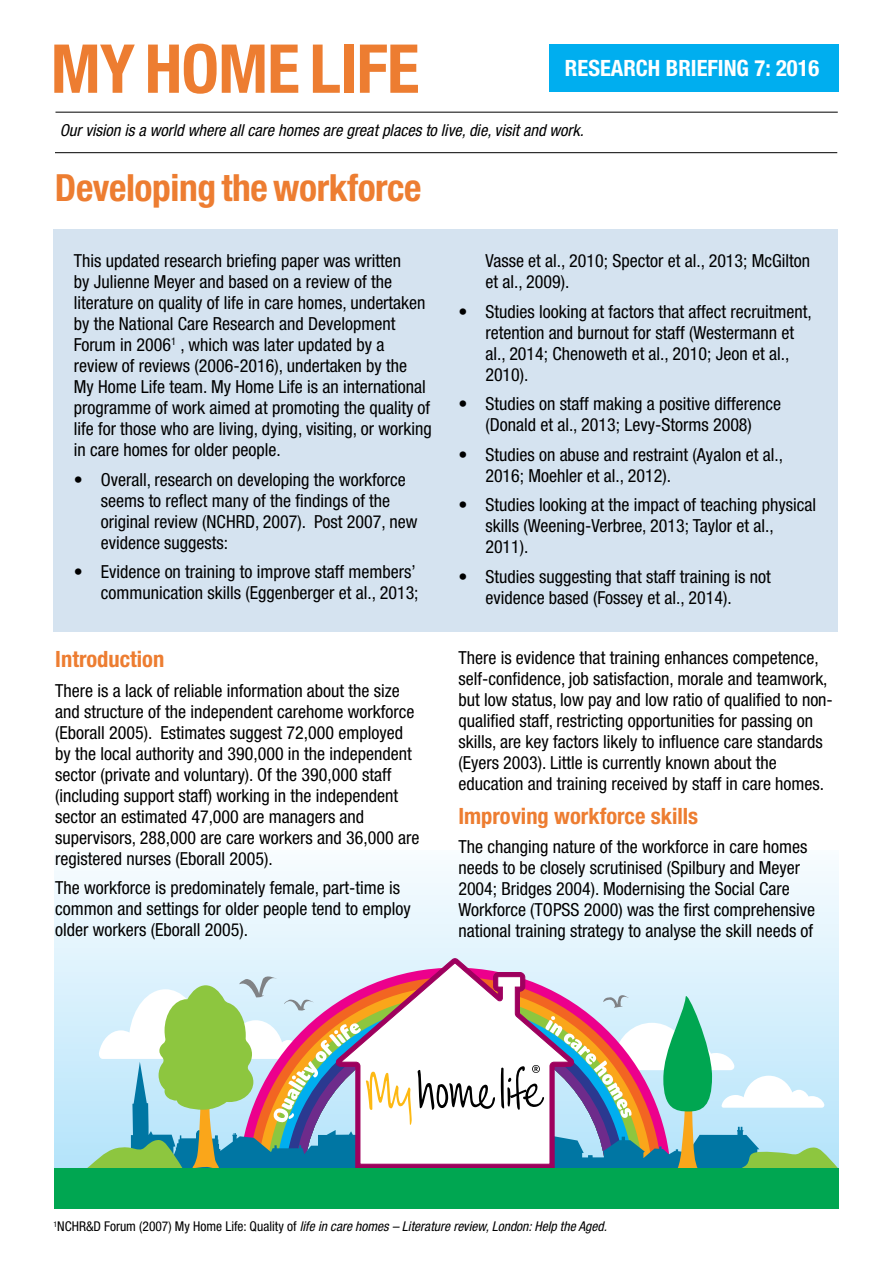
<style>
.page{position:relative;width:893px;height:1263px;background:#fff}
.page>*{position:absolute;margin:0;border:0;box-sizing:border-box;transform-origin:0 0}
.t1{font:700 condensed 67.5px "Helvetica Neue";letter-spacing:-.01em;color:#ed7d31}
.t2{font:700 condensed 37.5px "Helvetica Neue";letter-spacing:-.01em;color:#ed7d31}
.t3{font:700 condensed 22.5px "Helvetica Neue";color:#ed7d31}
.t4{font:700 condensed 22.5px "Helvetica Neue";color:#fff}
.t5{font:condensed 18px/21px "Helvetica Neue";color:#000}
.t6{font:italic condensed 16.5px "Helvetica Neue";color:#000}
.Footnote_text{font:italic condensed 13.5px "Helvetica Neue";color:#000}
.s1{font-style:normal}
</style>
<div class="page">
<svg style="left:54px;top:867px;width:785px;height:301px"></svg>
<svg style="left:335px;top:957px;width:240px;height:211px"></svg>
<svg style="left:87px;top:973px;width:408px;height:195px"></svg>
<svg style="left:501px;top:988px;width:337px;height:180px"></svg>
<div style="left:54px;top:1168px;width:785px;height:41px;background:#00a651"></div>
<div style="left:53px;top:229px;width:785px;height:402px;background:#d5e3f0"></div>
<hr style="left:55px;top:112px;width:783px;height:1px;background:#000">
<hr style="left:55px;top:152px;width:782px;height:1px;background:#000">
<div style="left:549px;top:44px;width:290px;height:48px;background:#00aeef"></div>
<p class="t1" style="left:51px;top:28px;width:370px">MY HOME LIFE</p>
<p class="t6" style="left:60px;top:121px;width:526px">Our vision is a world where all care homes are great places to live, die, visit and work.</p>
<p class="t4" style="left:565px;top:54px;width:256px">RESEARCH BRIEFING 7: 2016</p>
<p class="t2" style="left:55px;top:165px;width:368px">Developing the workforce</p>
<p class="t5" style="left:74px;top:250px;width:360px">This updated research briefing paper was written<br>by Julienne Meyer and based on a review of the literature on quality of life in care homes, undertaken by the National Care Research and Development Forum in 2006<sup>1</sup> , which was later updated by a review of reviews (2006-2016), undertaken by the<br>My Home Life team. My Home Life is an international programme of work aimed at promoting the quality of life for those who are living, dying, visiting, or working in care homes for older people.</p>
<p class="t5" style="left:101px;top:469px;width:318px;text-indent:-27px">• Overall, research on developing the workforce seems to reflect many of the findings of the original review (NCHRD, 2007). Post 2007, new evidence suggests:</p>
<p class="t5" style="left:74px;top:561px;width:346px;text-align:right">• Evidence on training to improve staff members’ communication skills (Eggenberger et al., 2013;</p>
<p class="t3" style="left:55px;top:645px;width:111px">Introduction</p>
<p class="t5" style="left:55px;top:679px;width:366px">There is a lack of reliable information about the size and structure of the independent carehome workforce (Eborall 2005). Estimates suggest 72,000 employed by the local authority and 390,000 in the independent sector (private and voluntary). Of the 390,000 staff (including support staff) working in the independent sector an estimated 47,000 are managers and supervisors, 288,000 are care workers and 36,000 are registered nurses (Eborall 2005).</p>
<p class="t5" style="left:55px;top:877px;width:357px">The workforce is predominately female, part-time is common and settings for older people tend to employ older workers (Eborall 2005).</p>
<p class="t5" style="left:485px;top:250px;width:326px">Vasse et al., 2010; Spector et al., 2013; McGilton et al., 2009).</p>
<p class="t5" style="left:485px;top:301px;width:328px;text-indent:-27px">• Studies looking at factors that affect recruitment, retention and burnout for staff (Westermann et al., 2014; Chenoweth et al., 2010; Jeon et al., 2010).</p>
<p class="t5" style="left:458px;top:393px;width:324px;text-align:center">• Studies on staff making a positive difference (Donald et al., 2013; Levy-Storms 2008)</p>
<p class="t5" style="left:485px;top:444px;width:299px;text-indent:-27px">• Studies on abuse and restraint (Ayalon et al.,<br>2016; Moehler et al., 2012).</p>
<p class="t5" style="left:485px;top:494px;width:332px;text-indent:-27px">• Studies looking at the impact of teaching physical skills (Weening-Verbree, 2013; Taylor et al.,<br>2011).</p>
<p class="t5" style="left:485px;top:566px;width:287px;text-indent:-27px">• Studies suggesting that staff training is not evidence based (Fossey et al., 2014).</p>
<p class="t5" style="left:458px;top:647px;width:376px">There is evidence that training enhances competence, self-confidence, job satisfaction, morale and teamwork, but low status, low pay and low ratio of qualified to non&shy;qualified staff, restricting opportunities for passing on skills, are key factors likely to influence care standards (Eyers 2003). Little is currently known about the education and training received by staff in care homes.</p>
<p class="t3" style="left:458px;top:802px;width:241px">Improving workforce skills</p>
<p class="t5" style="left:458px;top:836px;width:358px">The changing nature of the workforce in care homes needs to be closely scrutinised (Spilbury and Meyer 2004; Bridges 2004). Modernising the Social Care Workforce (TOPSS 2000) was the first comprehensive national training strategy to analyse the skill needs of</p>
<p class="Footnote_text" style="left:54px;top:1218px;width:555px"><sup>1</sup><span class="s1">NCHR&amp;D Forum (2007) My Home Life: Quality of</span> life in care homes – Literature review, London: Help the Aged.</p>
</div>
